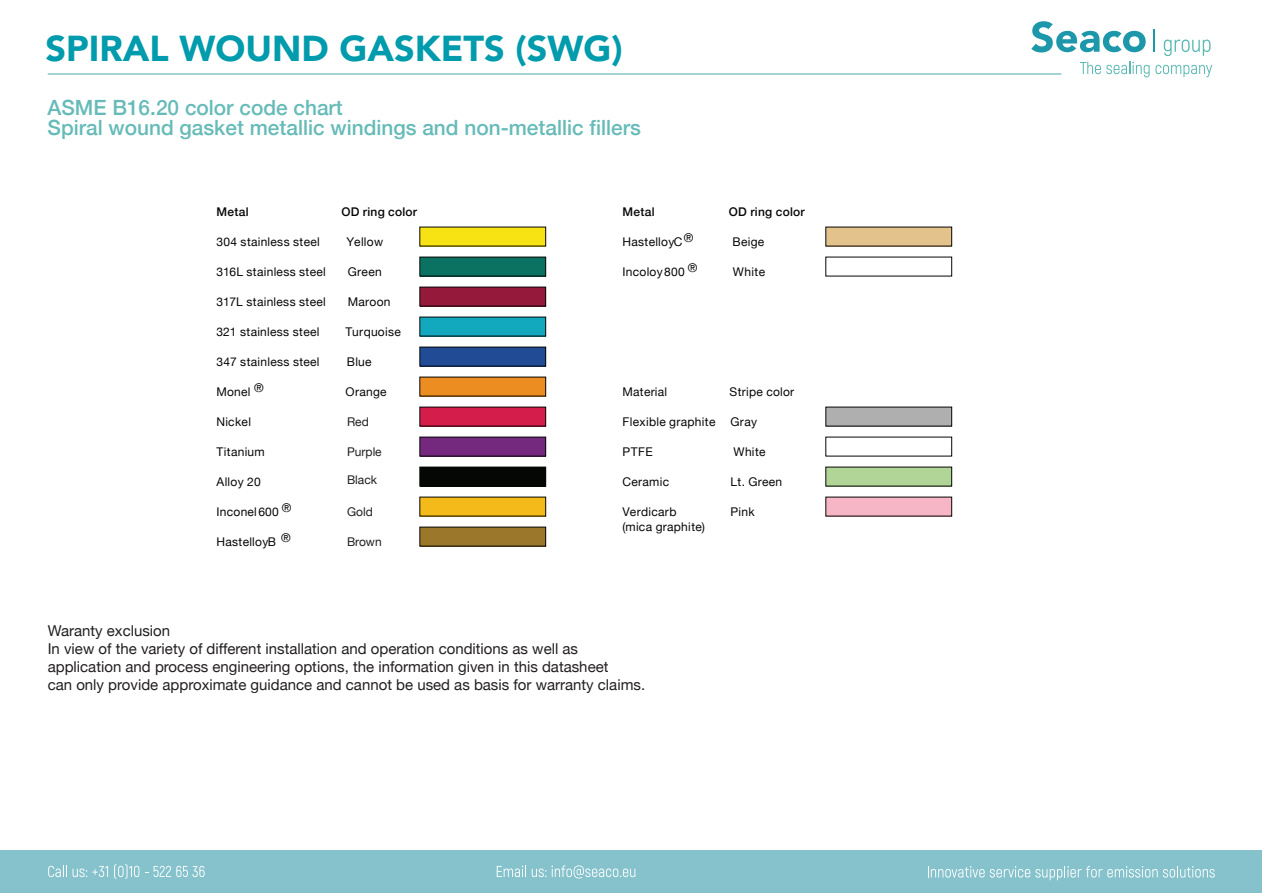
<style>
.page{position:relative;width:1263px;height:893px;background:#fff}
.page>*{position:absolute;margin:0;border:0;box-sizing:border-box;transform-origin:0 0}
.t1{font:900 36px "Avenir";color:#009bac}
.t2{font:500 21px/19.5px "Helvetica Neue";color:#66bbb9}
.t3{font:15px/18px "Helvetica Neue";color:#231f20}
.t4{font:12px "Helvetica Neue";letter-spacing:.02em;color:#050705}
.t5{font:500 12px "Helvetica Neue";letter-spacing:.02em;color:#050705}
.t6{font:12px "Helvetica Neue";color:#211e1e}
</style>
<div class="page">
<div style="left:0;top:850px;width:1262px;height:42px;background:#85c2cc"></div>
<hr style="left:48px;top:73px;width:1013px;height:2px;background:#66bbb9">
<svg style="left:48px;top:866px;width:19px;height:11px"></svg>
<svg style="left:73px;top:866px;width:35px;height:11px"></svg>
<svg style="left:114px;top:864px;width:25px;height:15px"></svg>
<svg style="left:145px;top:866px;width:60px;height:11px"></svg>
<svg style="left:497px;top:866px;width:29px;height:11px"></svg>
<svg style="left:532px;top:865px;width:103px;height:13px"></svg>
<svg style="left:1031px;top:21px;width:115px;height:31px"></svg>
<svg style="left:1164px;top:40px;width:46px;height:16px"></svg>
<hr style="left:1153px;top:29px;width:2px;height:23px;background:#1d97aa">
<svg style="left:1080px;top:62px;width:69px;height:15px"></svg>
<svg style="left:1155px;top:65px;width:57px;height:12px"></svg>
<svg style="left:928px;top:866px;width:287px;height:14px"></svg>
<div style="left:420px;top:227px;width:126px;height:19px;background:#f7e214"></div>
<div style="left:420px;top:257px;width:126px;height:19px;background:#0b7160"></div>
<div style="left:420px;top:257px;width:126px;height:19px;border:1px solid #050705"></div>
<div style="left:420px;top:287px;width:126px;height:19px;background:#94193a"></div>
<div style="left:420px;top:317px;width:126px;height:19px;background:#12a9bf"></div>
<div style="left:420px;top:347px;width:126px;height:19px;background:#214b94"></div>
<div style="left:420px;top:377px;width:126px;height:19px;background:#ec8d22"></div>
<div style="left:420px;top:407px;width:126px;height:19px;background:#d51d4c"></div>
<div style="left:420px;top:437px;width:126px;height:19px;background:#75297e"></div>
<div style="left:420px;top:437px;width:126px;height:19px;border:1px solid #050705"></div>
<div style="left:420px;top:467px;width:126px;height:19px;background:#050705"></div>
<div style="left:420px;top:497px;width:126px;height:19px;background:#f3ba19"></div>
<div style="left:420px;top:527px;width:126px;height:19px;background:#9b772b"></div>
<div style="left:826px;top:227px;width:126px;height:19px;background:#e4c28c"></div>
<div style="left:826px;top:407px;width:126px;height:19px;background:#afafb0"></div>
<div style="left:826px;top:467px;width:126px;height:19px;background:#b0d597"></div>
<div style="left:826px;top:497px;width:126px;height:19px;background:#f7b6c5"></div>
<h1 class="t1" style="left:45px;top:25px;width:579px">SPIRAL WOUND GASKETS (SWG)</h1>
<h2 class="t2" style="left:48px;top:98px;width:595px">ASME B16.20 color code chart<br>Spiral wound gasket metallic windings and non-metallic fillers</h2>
<p class="t5" style="left:216px;top:204px;width:34px">Metal</p>
<p class="t5" style="left:341px;top:204px;width:77px">OD ring color</p>
<p class="t4" style="left:216px;top:235px;width:105px">304 stainless steel</p>
<p class="t4" style="left:347px;top:235px;width:38px">Yellow</p>
<p class="t4" style="left:216px;top:265px;width:111px">316L stainless steel</p>
<p class="t4" style="left:348px;top:265px;width:35px">Green</p>
<p class="t4" style="left:216px;top:295px;width:111px">317L stainless steel</p>
<p class="t4" style="left:348px;top:295px;width:44px">Maroon</p>
<p class="t4" style="left:216px;top:325px;width:104px">321 stainless steel</p>
<p class="t4" style="left:346px;top:325px;width:57px">Turquoise</p>
<p class="t4" style="left:216px;top:355px;width:105px">347 stainless steel</p>
<p class="t4" style="left:347px;top:355px;width:26px">Blue</p>
<p class="t4" style="left:216px;top:385px;width:49px">Monel ®</p>
<p class="t4" style="left:346px;top:385px;width:42px">Orange</p>
<p class="t4" style="left:216px;top:415px;width:36px">Nickel</p>
<p class="t4" style="left:216px;top:445px;width:50px">Titanium</p>
<p class="t4" style="left:216px;top:475px;width:46px">Alloy 20</p>
<p class="t4" style="left:216px;top:505px;width:64px">Inconel600</p>
<p class="t6" style="left:347px;top:415px;width:23px">Red</p>
<p class="t6" style="left:347px;top:445px;width:36px">Purple</p>
<p class="t6" style="left:347px;top:473px;width:31px">Black</p>
<p class="t6" style="left:347px;top:505px;width:27px">Gold</p>
<p class="t6" style="left:347px;top:535px;width:36px">Brown</p>
<p class="t4" style="left:282px;top:500px;width:11px">®</p>
<p class="t4" style="left:281px;top:530px;width:11px">®</p>
<p class="t4" style="left:216px;top:535px;width:61px">HastelloyB</p>
<p class="t5" style="left:622px;top:204px;width:34px">Metal</p>
<p class="t5" style="left:729px;top:204px;width:77px">OD ring color</p>
<p class="t4" style="left:622px;top:235px;width:61px">HastelloyC</p>
<p class="t4" style="left:684px;top:230px;width:11px">®</p>
<p class="t4" style="left:733px;top:235px;width:33px">Beige</p>
<p class="t4" style="left:688px;top:260px;width:11px">®</p>
<p class="t4" style="left:622px;top:265px;width:64px">Incoloy800</p>
<p class="t4" style="left:733px;top:265px;width:34px">White</p>
<p class="t4" style="left:622px;top:385px;width:46px">Material</p>
<p class="t4" style="left:730px;top:385px;width:66px">Stripe color</p>
<p class="t4" style="left:622px;top:415px;width:94px">Flexible graphite</p>
<p class="t4" style="left:730px;top:415px;width:28px">Gray</p>
<p class="t4" style="left:622px;top:445px;width:32px">PTFE</p>
<p class="t4" style="left:733px;top:445px;width:34px">White</p>
<p class="t4" style="left:622px;top:475px;width:48px">Ceramic</p>
<p class="t4" style="left:730px;top:475px;width:53px">Lt. Green</p>
<p class="t4" style="left:622px;top:505px;width:56px">Verdicarb</p>
<p class="t4" style="left:730px;top:505px;width:26px">Pink</p>
<p class="t4" style="left:622px;top:520px;width:84px">(mica graphite)</p>
<p class="t3" style="left:48px;top:621px;width:599px">Waranty exclusion<br>In view of the variety of different installation and operation conditions as well as application and process engineering options, the information given in this datasheet<br>can only provide approximate guidance and cannot be used as basis for warranty claims.</p>
</div>
